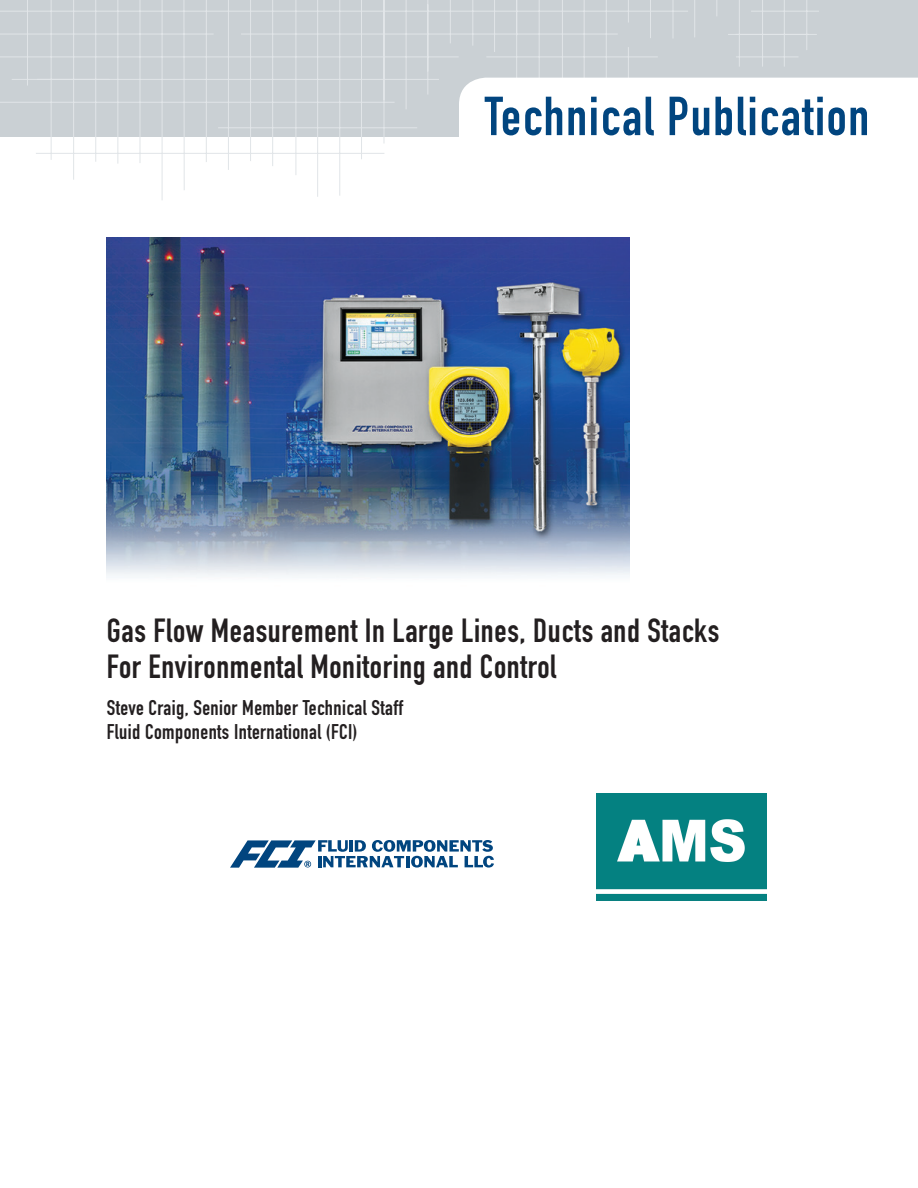
<style>
.page{position:relative;width:918px;height:1188px;background:#fff}
.page>*{position:absolute;margin:0;border:0;box-sizing:border-box;transform-origin:0 0}
.t1{font:54px "DIN Engschrift Std";letter-spacing:.03em;color:#01457f}
.t2{font:33px/36px "DIN Engschrift Std";letter-spacing:.02em;color:#231f20}
.Byline{font:21px/24px "DIN Engschrift Std";letter-spacing:.02em;color:#231f20}
</style>
<div class="page">
<svg style="left:0;top:0;width:889px;height:200px"></svg>
<svg style="left:459px;top:78px;width:430px;height:108px"></svg>
<svg style="left:230px;top:840px;width:264px;height:28px"></svg>
<img style="left:107px;top:238px;width:522px;height:339px">
<img style="left:597px;top:793px;width:169px;height:107px">
<p class="t1" style="left:485px;top:85px;width:386px">Technical Publication</p>
<p class="t2" style="left:107px;top:613px;width:614px">Gas Flow Measurement In Large Lines, Ducts and Stacks<br>For Environmental Monitoring and Control</p>
<p class="Byline" style="left:107px;top:696px;width:298px">Steve Craig, Senior Member Technical Staff<br>Fluid Components International (FCI)</p>
</div>
